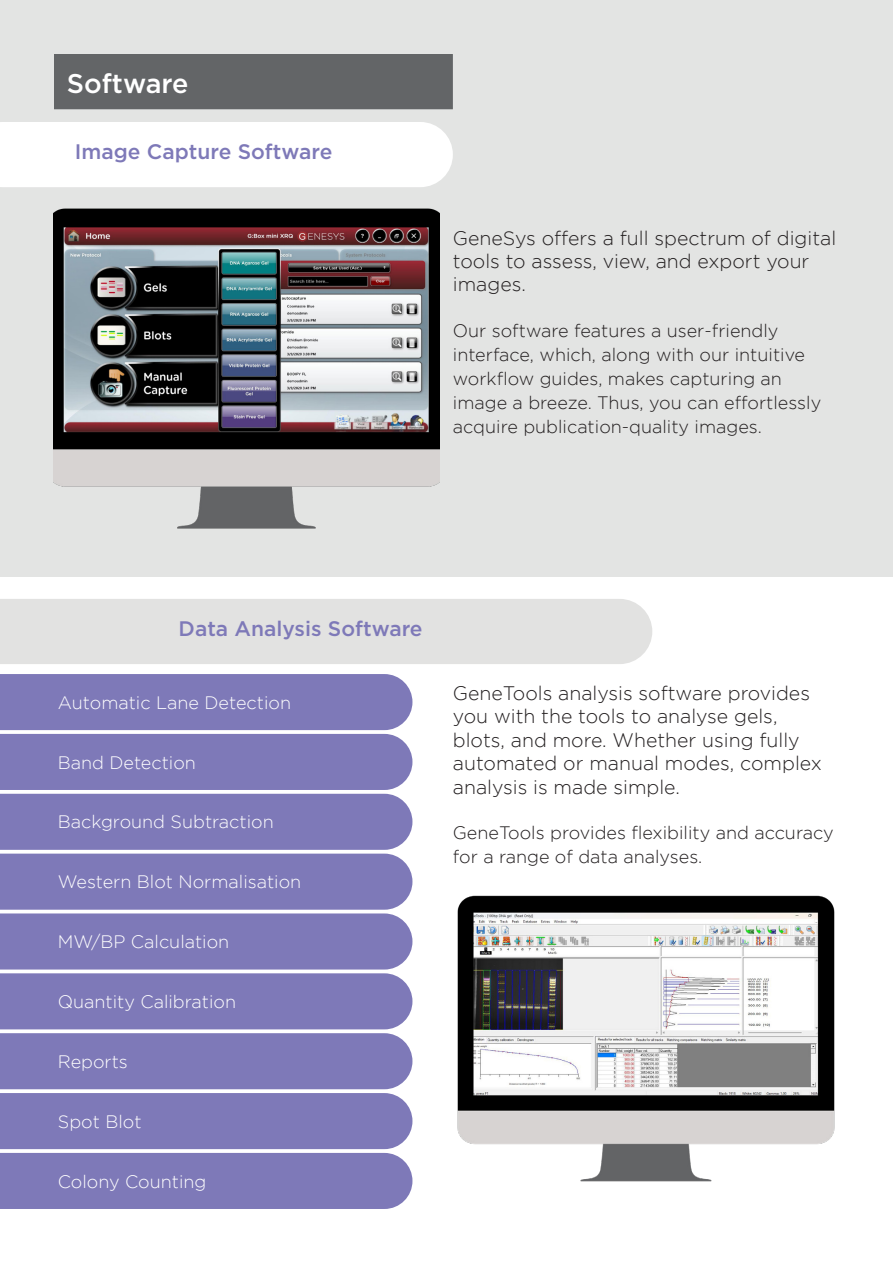
<style>
.page{position:relative;width:893px;height:1263px;background:#fff}
.page>*{position:absolute;margin:0;border:0;box-sizing:border-box;transform-origin:0 0}
.t1{font:500 27px "Gotham Pro";color:#fff}
.t2{font:500 21px "Gotham Pro";color:#7e79b8}
.t3{font:300 19.5px/23.4px "Gotham";color:#231f20}
.t4{font:300 18px/24px "Gotham";color:#231f20}
.t5{font:300 18px "Gotham";color:#fff}
</style>
<div class="page">
<div style="left:0;top:0;width:893px;height:576px;background:#e3e4e3"></div>
<div style="left:0;top:599px;width:652px;height:65px;background:#e2e2e1"></div>
<div style="left:54px;top:54px;width:399px;height:55px;background:#636567"></div>
<div style="left:0;top:122px;width:453px;height:65px;background:#fff"></div>
<img style="left:53px;top:208px;width:386px;height:321px">
<img style="left:457px;top:895px;width:378px;height:287px">
<svg style="left:0;top:674px;width:412px;height:535px;background:#8682bc"></svg>
<h1 class="t1" style="left:67px;top:68px;width:123px">Software</h1>
<h2 class="t2" style="left:75px;top:139px;width:259px">Image Capture Software</h2>
<p class="t3" style="left:453px;top:226px;width:385px">GeneSys offers a full spectrum of digital tools to assess, view, and export your images.</p>
<p class="t4" style="left:453px;top:318px;width:370px">Our software features a user-friendly interface, which, along with our intuitive workflow guides, makes capturing an image a breeze. Thus, you can effortlessly acquire publication-quality images.</p>
<h2 class="t2" style="left:179px;top:617px;width:246px">Data Analysis Software</h2>
<p class="t5" style="left:58px;top:692px;width:235px">Automatic Lane Detection</p>
<p class="t5" style="left:58px;top:752px;width:140px">Band Detection</p>
<p class="t5" style="left:58px;top:812px;width:217px">Background Subtraction</p>
<p class="t5" style="left:58px;top:872px;width:245px">Western Blot Normalisation</p>
<p class="t5" style="left:58px;top:932px;width:173px">MW/BP Calculation</p>
<p class="t5" style="left:58px;top:992px;width:180px">Quantity Calibration</p>
<p class="t5" style="left:58px;top:1052px;width:72px">Reports</p>
<p class="t5" style="left:58px;top:1111px;width:85px">Spot Blot</p>
<p class="t5" style="left:58px;top:1171px;width:150px">Colony Counting</p>
<p class="t3" style="left:453px;top:681px;width:370px">GeneTools analysis software provides you with the tools to analyse gels, blots, and more. Whether using fully automated or manual modes, complex analysis is made simple.</p>
<p class="t4" style="left:453px;top:820px;width:382px">GeneTools provides flexibility and accuracy for a range of data analyses.</p>
</div>
